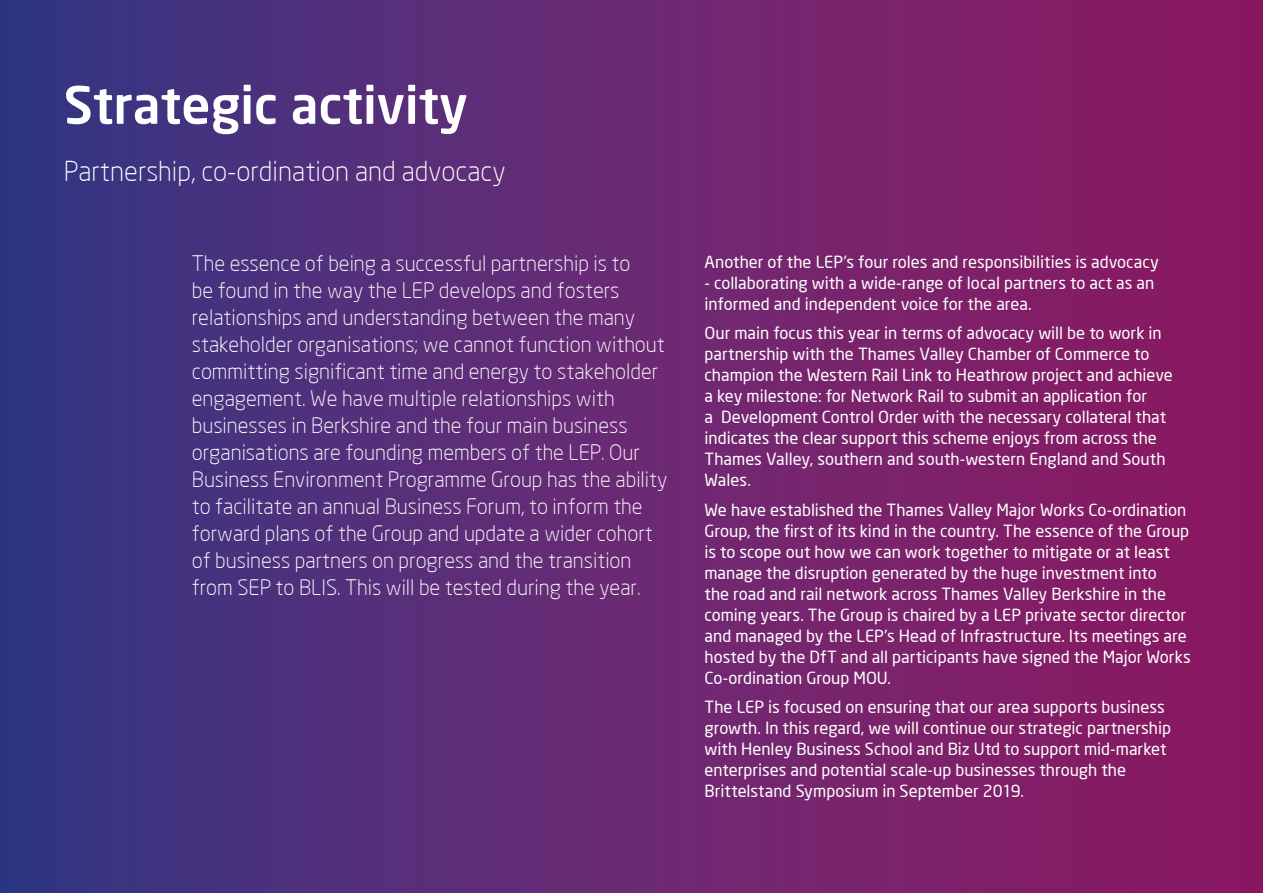
<style>
.page{position:relative;width:1263px;height:893px;background:#fff}
.page>*{position:absolute;margin:0;border:0;box-sizing:border-box;transform-origin:0 0}
.t1{font:500 51px "Neo Sans";color:#fff}
.t2{font:300 27px "Neo Sans";color:#fff}
.t3{font:300 21px/27px "Neo Sans";color:#fff}
.t4{font:16.5px/21px "Neo Sans";color:#fff}
</style>
<div class="page">
<div style="left:0;top:0;width:1263px;height:893px;background:linear-gradient(to right,#373884,#941961)"></div>
<h1 class="t1" style="left:64px;top:73px;width:405px">Strategic activity</h1>
<h2 class="t2" style="left:64px;top:155px;width:443px">Partnership, co-ordination and advocacy</h2>
<p class="t3" style="left:192px;top:249px;width:477px">The essence of being a successful partnership is to<br>be found in the way the LEP develops and fosters relationships and understanding between the many stakeholder organisations; we cannot function without committing significant time and energy to stakeholder engagement. We have multiple relationships with businesses in Berkshire and the four main business organisations are founding members of the LEP. Our Business Environment Programme Group has the ability to facilitate an annual Business Forum, to inform the forward plans of the Group and update a wider cohort of business partners on progress and the transition from SEP to BLIS. This will be tested during the year.</p>
<p class="t4" style="left:704px;top:251px;width:456px">Another of the LEP’s four roles and responsibilities is advocacy</p>
<p class="t4" style="left:704px;top:272px;width:451px">- collaborating with a wide-range of local partners to act as an informed and independent voice for the area.</p>
<p class="t4" style="left:704px;top:322px;width:470px">Our main focus this year in terms of advocacy will be to work in partnership with the Thames Valley Chamber of Commerce to champion the Western Rail Link to Heathrow project and achieve a key milestone: for Network Rail to submit an application for<br>a Development Control Order with the necessary collateral that indicates the clear support this scheme enjoys from across the Thames Valley, southern and south-western England and South Wales.</p>
<p class="t4" style="left:704px;top:499px;width:488px">We have established the Thames Valley Major Works Co-ordination Group, the first of its kind in the country. The essence of the Group is to scope out how we can work together to mitigate or at least manage the disruption generated by the huge investment into<br>the road and rail network across Thames Valley Berkshire in the coming years. The Group is chaired by a LEP private sector director and managed by the LEP’s Head of Infrastructure. Its meetings are hosted by the DfT and all participants have signed the Major Works Co-ordination Group MOU.</p>
<p class="t4" style="left:704px;top:696px;width:468px">The LEP is focused on ensuring that our area supports business growth. In this regard, we will continue our strategic partnership with Henley Business School and Biz Utd to support mid-market enterprises and potential scale-up businesses through the Brittelstand Symposium in September 2019.</p>
</div>
